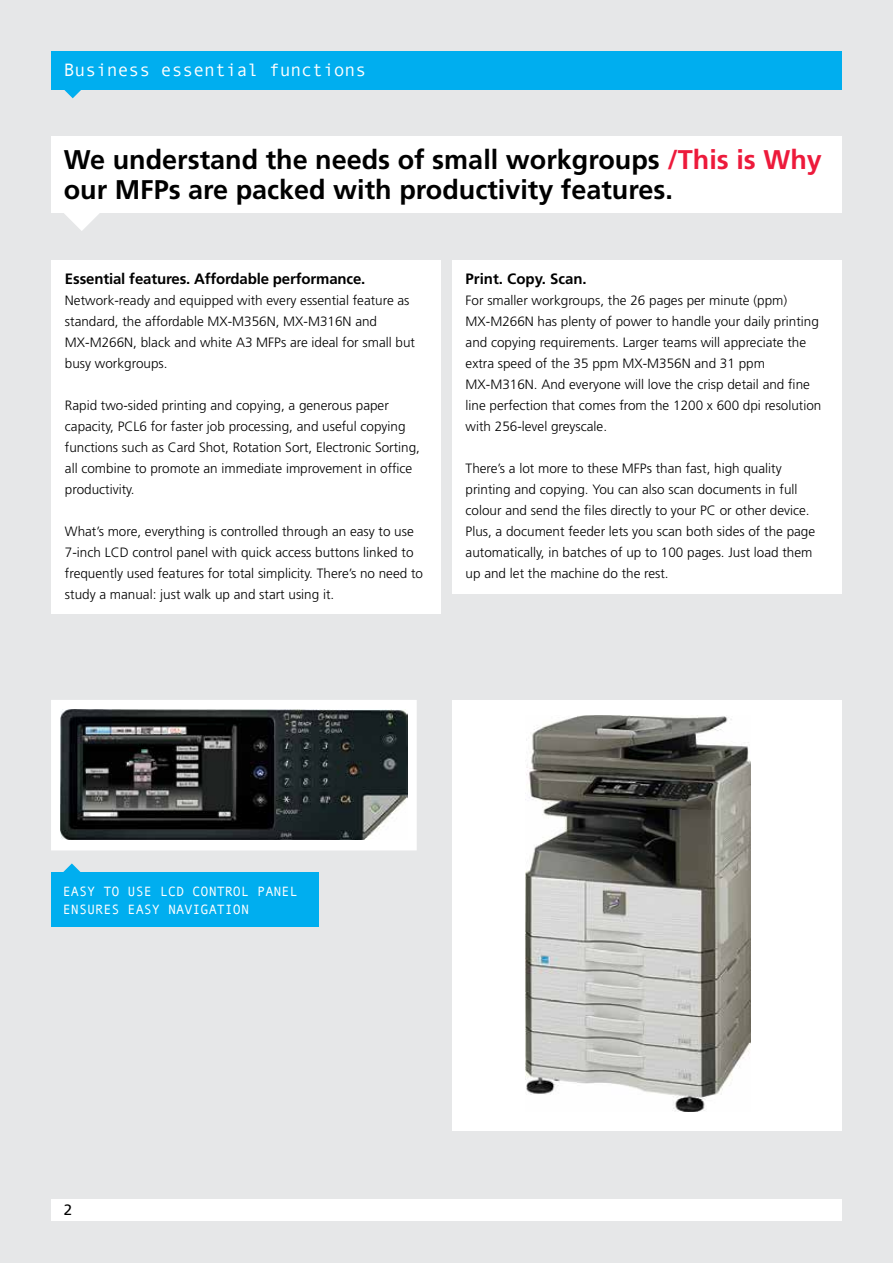
<style>
.page{position:relative;width:893px;height:1263px;background:#e6e7e8}
.page>*{position:absolute;margin:0;border:0;box-sizing:border-box;transform-origin:0 0}
.t1{font:700 27px/30px "Frutiger LT Std";color:#000}
.t2{font:18px "Andale Mono";color:#fff}
.t3{font:700 15px "Frutiger LT Std";letter-spacing:-.01em;color:#000}
.t4{font:15px "Frutiger LT Std";color:#000}
.t5{font:300 13.5px/21px "Frutiger LT Std";color:#000}
.t6{font:13.5px/18px "Andale Mono";color:#fff}
.s1{color:#ed1a3b}
</style>
<div class="page">
<div style="left:51px;top:260px;width:389px;height:353px;background:#fff"></div>
<div style="left:453px;top:260px;width:389px;height:334px;background:#fff"></div>
<div style="left:51px;top:1199px;width:791px;height:21px;background:#fff"></div>
<img style="left:60px;top:710px;width:347px;height:130px">
<div style="left:51px;top:700px;width:366px;height:150px;border:8px solid #fff"></div>
<div style="left:453px;top:700px;width:389px;height:430px;background:#fff"></div>
<img style="left:526px;top:715px;width:224px;height:397px">
<div style="left:51px;top:51px;width:791px;height:38px;background:#00aeef"></div>
<svg style="left:64px;top:89px;width:18px;height:9px"></svg>
<div style="left:51px;top:136px;width:791px;height:77px;background:#fff"></div>
<svg style="left:64px;top:213px;width:35px;height:18px"></svg>
<div style="left:51px;top:872px;width:268px;height:55px;background:#00aeef"></div>
<svg style="left:63px;top:863px;width:18px;height:9px"></svg>
<h2 class="t2" style="left:64px;top:59px;width:304px">Business essential functions</h2>
<h1 class="t1" style="left:64px;top:145px;width:760px">We understand the needs of small workgroups <span class="s1">/This is Why </span>our MFPs are packed with productivity features.</h1>
<p class="t3" style="left:65px;top:270px;width:302px">Essential features. Affordable performance.</p>
<p class="t5" style="left:65px;top:290px;width:352px">Network-ready and equipped with every essential feature as standard, the affordable MX-M356N, MX-M316N and MX-M266N, black and white A3 MFPs are ideal for small but busy workgroups.</p>
<p class="t5" style="left:65px;top:395px;width:357px">Rapid two-sided printing and copying, a generous paper capacity, PCL6 for faster job processing, and useful copying functions such as Card Shot, Rotation Sort, Electronic Sorting, all combine to promote an immediate improvement in office productivity.</p>
<p class="t5" style="left:65px;top:521px;width:360px">What’s more, everything is controlled through an easy to use 7-inch LCD control panel with quick access buttons linked to frequently used features for total simplicity. There’s no need to study a manual: just walk up and start using it.</p>
<p class="t3" style="left:466px;top:270px;width:123px">Print. Copy. Scan.</p>
<p class="t5" style="left:466px;top:290px;width:357px">For smaller workgroups, the 26 pages per minute (ppm)<br>MX-M266N has plenty of power to handle your daily printing and copying requirements. Larger teams will appreciate the extra speed of the 35 ppm MX-M356N and 31 ppm MX-M316N. And everyone will love the crisp detail and fine line perfection that comes from the 1200 x 600 dpi resolution with 256-level greyscale.</p>
<p class="t5" style="left:466px;top:458px;width:351px">There’s a lot more to these MFPs than fast, high quality printing and copying. You can also scan documents in full colour and send the files directly to your PC or other device.<br>Plus, a document feeder lets you scan both sides of the page automatically, in batches of up to 100 pages. Just load them up and let the machine do the rest.</p>
<p class="t6" style="left:63px;top:882px;width:236px">EASY TO USE LCD CONTROL PANEL<br>ENSURES EASY NAVIGATION</p>
<p class="t4" style="left:64px;top:1201px;width:10px">2</p>
</div>
